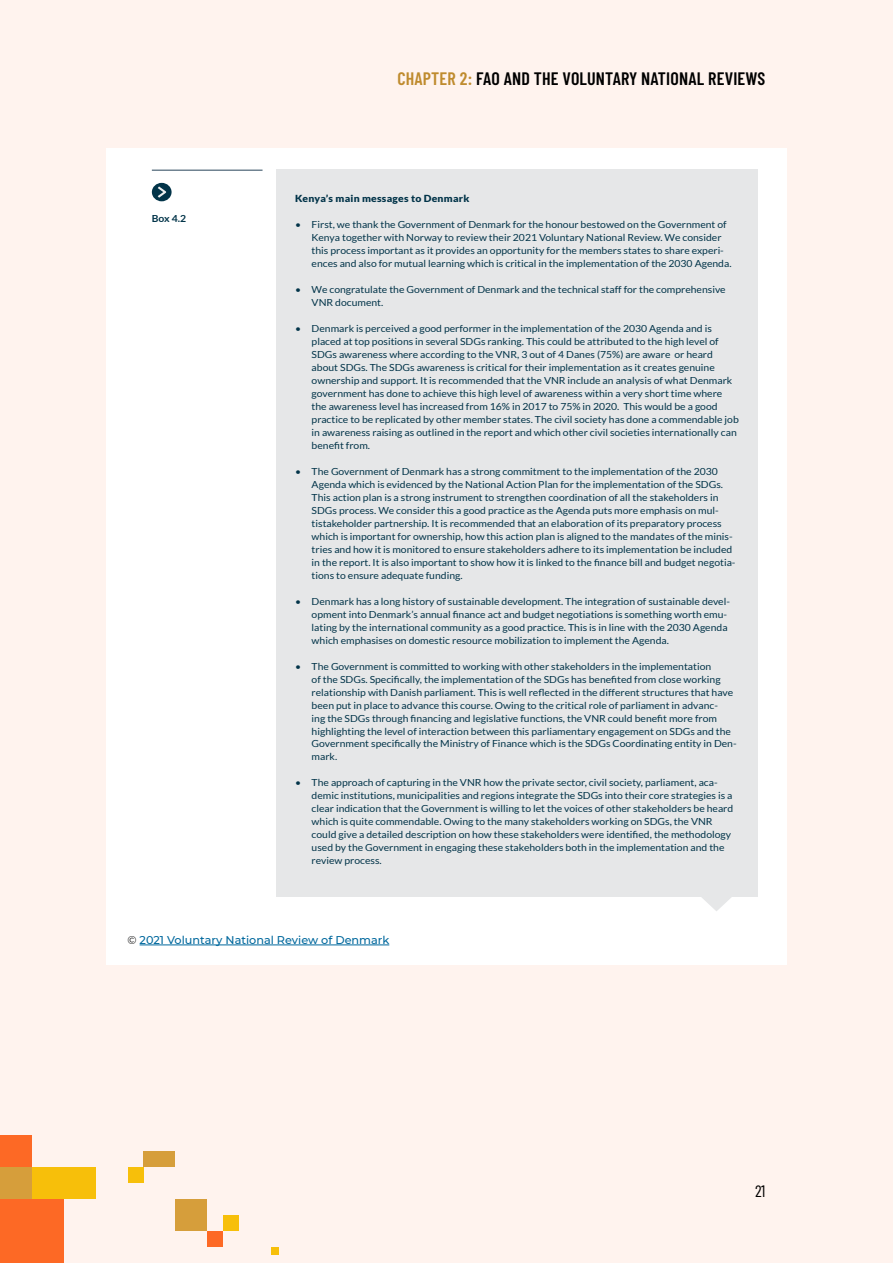
<style>
.page{position:relative;width:893px;height:1263px;background:#fff3ee}
.page>*{position:absolute;margin:0;border:0;box-sizing:border-box;transform-origin:0 0}
.t1{font:600 18px "Barlow Condensed";letter-spacing:.01em;color:#000}
.t2{font:16.5px "Barlow Condensed";color:#000}
.t3{font:500 11.25px "Montserrat";color:#00689d}
.t4{font:9.75px/13px "Lato";color:#023449;scale:1.07 1}
.t5{font:900 9.75px "Lato";letter-spacing:.02em;color:#023449;scale:1.07 1}
.t6{font:700 9.75px "Lato";color:#023449;scale:1.07 1}
.s1{color:#bf8b2e}
.s2{font-weight:400;color:#000}
</style>
<div class="page">
<div style="left:106px;top:149px;width:681px;height:816px;background:#fff"></div>
<hr style="left:140px;top:945px;width:249px;height:1px;background:#00689d">
<svg style="left:702px;top:897px;width:29px;height:14px"></svg>
<div style="left:276px;top:170px;width:482px;height:727px;background:#e6e7e8"></div>
<hr style="left:152px;top:170px;width:111px;height:1px;background:#213f54">
<div style="left:152px;top:183px;width:20px;height:18px;background:#023449;border-radius:50%"></div>
<svg style="left:158px;top:186px;width:8px;height:12px"></svg>
<div style="left:0;top:1135px;width:32px;height:32px;background:#fd6925"></div>
<div style="left:175px;top:1199px;width:32px;height:32px;background:#d69e3b"></div>
<div style="left:0;top:1199px;width:64px;height:64px;background:#fd6925"></div>
<div style="left:0;top:1167px;width:32px;height:32px;background:#d69e3b"></div>
<div style="left:32px;top:1167px;width:64px;height:32px;background:#f7bf0a"></div>
<div style="left:128px;top:1167px;width:16px;height:16px;background:#f7bf0a"></div>
<div style="left:143px;top:1151px;width:32px;height:16px;background:#d69e3b"></div>
<div style="left:207px;top:1231px;width:16px;height:16px;background:#fd6925"></div>
<div style="left:223px;top:1215px;width:16px;height:16px;background:#f7bf0a"></div>
<div style="left:271px;top:1247px;width:8px;height:8px;background:#f7bf0a"></div>
<p class="t6" style="left:152px;top:213px;width:34px">Box 4.2</p>
<h1 class="t1" style="left:397px;top:66px;width:369px"><span class="s1">CHAPTER 2:</span> FAO AND THE VOLUNTARY NATIONAL REVIEWS</h1>
<p class="t5" style="left:295px;top:193px;width:164px">Kenya’s main messages to Denmark</p>
<p class="t4" style="left:312px;top:218px;width:394px;text-indent:-16px">• First, we thank the Government of Denmark for the honour bestowed on the Government of Kenya together with Norway to review their 2021 Voluntary National Review . We consider this process important as it provides an opportunity for the members states to share experi&shy;ences and also for mutual learning which is critical in the implementation of the 2030 Agenda .</p>
<p class="t4" style="left:312px;top:283px;width:388px;text-indent:-16px">• We congratulate the Government of Denmark and the technical staff for the comprehensive<br>VNR document .</p>
<p class="t4" style="left:312px;top:322px;width:401px;text-indent:-16px">• Denmark is perceived a good performer in the implementation of the 2030 Agenda and is placed at top positions in several SDGs ranking . This could be attributed to the high level of SDGs awareness where according to the VNR, 3 out of 4 Danes (75%) are aware or heard about SDGs . The SDGs awareness is critical for their implementation as it creates genuine ownership and support . It is recommended that the VNR include an analysis of what Denmark government has done to achieve this high level of awareness within a very short time where the awareness level has increased from 16% in 2017 to 75% in 2020 . This would be a good practice to be replicated by other member states . The civil society has done a commendable job in awareness raising as outlined in the report and which other civil societies internationally can benefit from.</p>
<p class="t4" style="left:312px;top:465px;width:398px;text-indent:-16px">• The Government of Denmark has a strong commitment to the implementation of the 2030<br>Agenda which is evidenced by the National Action Plan for the implementation of the SDGs .<br>This action plan is a strong instrument to strengthen coordination of all the stakeholders in SDGs process . We consider this a good practice as the Agenda puts more emphasis on mul&shy;tistakeholder partnership . It is recommended that an elaboration of its preparatory process which is important for ownership, how this action plan is aligned to the mandates of the minis&shy;tries and how it is monitored to ensure stakeholders adhere to its implementation be included in the report. It is also important to show how it is linked to the finance bill and budget negotia&shy;tions to ensure adequate funding .</p>
<p class="t4" style="left:312px;top:594px;width:392px;text-indent:-16px">• Denmark has a long history of sustainable development . The integration of sustainable devel&shy;opment into Denmark’s annual finance act and budget negotiations is something worth emu&shy;lating by the international community as a good practice . This is in line with the 2030 Agenda which emphasises on domestic resource mobilization to implement the Agenda .</p>
<p class="t4" style="left:312px;top:659px;width:399px;text-indent:-16px">• The Government is committed to working with other stakeholders in the implementation<br>of the SDGs. Specifically, the implementation of the SDGs has benefited from close working relationship with Danish parliament. This is well reflected in the different structures that have been put in place to advance this course . Owing to the critical role of parliament in advanc-<br>ing the SDGs through financing and legislative functions, the VNR could benefit more from highlighting the level of interaction between this parliamentary engagement on SDGs and the Government specifically the Ministry of Finance which is the SDGs Coordinating entity in Den&shy;mark .</p>
<p class="t4" style="left:312px;top:776px;width:396px;text-indent:-16px">• The approach of capturing in the VNR how the private sector, civil society, parliament, aca&shy;demic institutions, municipalities and regions integrate the SDGs into their core strategies is a clear indication that the Government is willing to let the voices of other stakeholders be heard which is quite commendable . Owing to the many stakeholders working on SDGs, the VNR could give a detailed description on how these stakeholders were identified, the methodology used by the Government in engaging these stakeholders both in the implementation and the review process .</p>
<p class="t3" style="left:128px;top:932px;width:263px"><span class="s2">©</span> 2021 Voluntary National Review of Denmark</p>
<h2 class="t2" style="left:755px;top:1179px;width:12px">21</h2>
</div>
